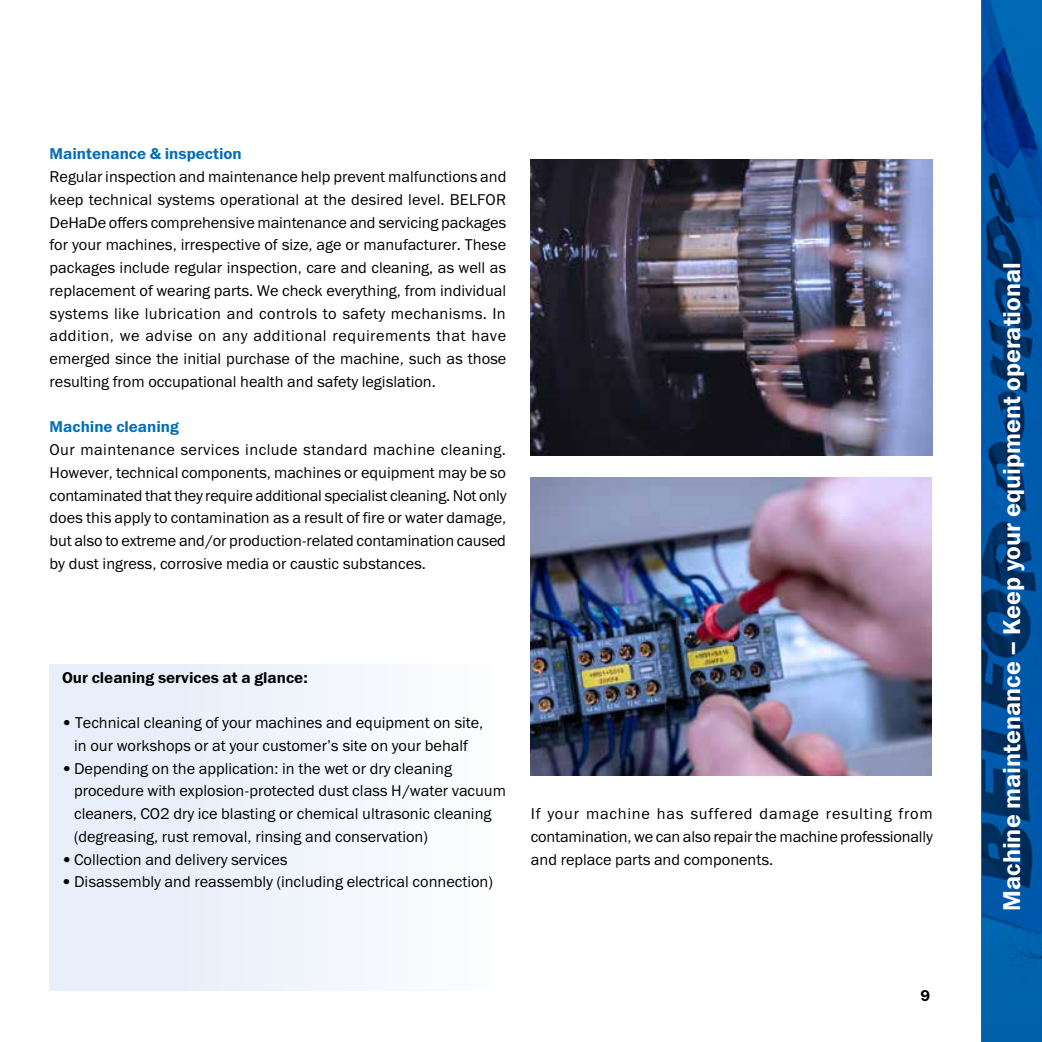
<style>
.page{position:relative;width:1042px;height:1042px;background:#fff}
.page>*{position:absolute;margin:0;border:0;box-sizing:border-box;transform-origin:0 0}
.t1{font:24.5px "Franklin Gothic Demi ITC";color:#fff}
.t2{font:15.75px/22.8px "Franklin Gothic Book ITC";color:#000;text-align:justify}
.t3{font:15.75px "Franklin Gothic Demi ITC";color:#006eb8}
.t4{font:15.75px "Franklin Gothic Demi ITC";color:#000}
</style>
<div class="page">
<svg style="left:981px;top:0;width:61px;height:1042px;background:#004c93"></svg>
<div style="left:49px;top:663px;width:458px;height:327px;background:#e9effa"></div>
<img style="left:531px;top:159px;width:402px;height:296px">
<img style="left:531px;top:478px;width:401px;height:297px">
<p class="t3" style="left:50px;top:144px;width:194px">Maintenance &amp; inspection</p>
<p class="t2" style="left:50px;top:165px;width:458px">Regular inspection and maintenance help prevent malfunctions and keep technical systems operational at the desired level. BELFOR DeHaDe offers comprehensive maintenance and servicing packages for your machines, irrespective of size, age or manufacturer. These packages include regular inspection, care and cleaning, as well as replacement of wearing parts. We check everything, from individual systems like lubrication and controls to safety mechanisms. In addition, we advise on any additional requirements that have emerged since the initial purchase of the machine, such as those resulting from occupational health and safety legislation.</p>
<p class="t3" style="left:50px;top:417px;width:131px">Machine cleaning</p>
<p class="t2" style="left:50px;top:438px;width:458px">Our maintenance services include standard machine cleaning.<br>However, technical components, machines or equipment may be so contaminated that they require additional specialist cleaning. Not only does this apply to contamination as a result of fire or water damage, but also to extreme and/or production-related contamination caused by dust ingress, corrosive media or caustic substances.</p>
<p class="t4" style="left:62px;top:667px;width:247px">Our cleaning services at a glance:</p>
<p class="t2" style="left:62px;top:711px;width:423px;text-align:center">• Technical cleaning of your machines and equipment on site, in our workshops or at your customer’s site on your behalf</p>
<p class="t2" style="left:74px;top:756px;width:433px;text-align:left;text-indent:-12px">• Depending on the application: in the wet or dry cleaning procedure with explosion-protected dust class H/water vacuum cleaners, CO2 dry ice blasting or chemical ultrasonic cleaning (degreasing, rust removal, rinsing and conservation)</p>
<p class="t2" style="left:62px;top:847px;width:227px">• Collection and delivery services</p>
<p class="t2" style="left:62px;top:870px;width:432px">• Disassembly and reassembly (including electrical connection)</p>
<p class="t2" style="left:531px;top:802px;width:403px">If your machine has suffered damage resulting from contamination, we can also repair the machine professionally and replace parts and components.</p>
<p class="t4" style="left:920px;top:986px;width:11px">9</p>
<h1 class="t1" style="left:997px;top:911px;width:650px;rotate:-90deg">Machine maintenance – Keep your equipment operational</h1>
</div>
